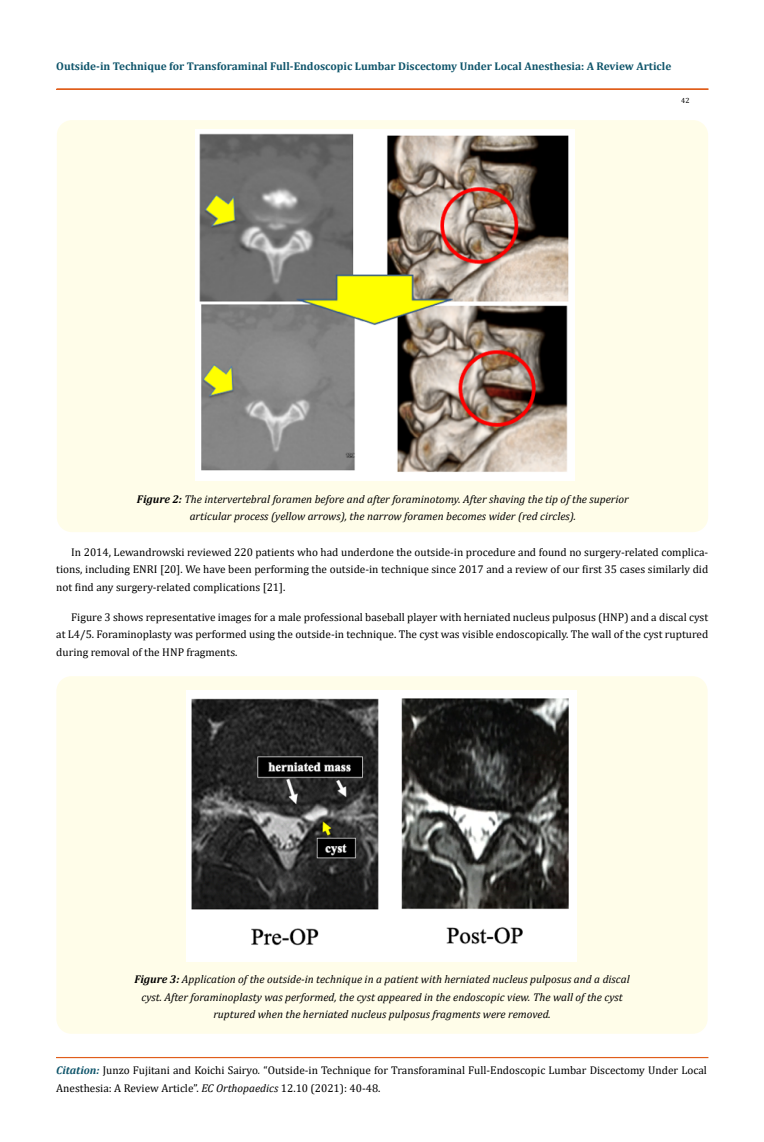
<style>
.page{position:relative;width:764px;height:1142px;background:#fff}
.page>*{position:absolute;margin:0;border:0;box-sizing:border-box;transform-origin:0 0}
.t1{font:11.25px/17.5px "Cambria";color:#000;text-align:justify}
.t2{font:italic 11.25px/17.5px "Cambria";color:#000;text-align:center}
.t3{font:700 11.25px "Cambria";color:#0e546a}
.t4{font:7.5px "Cambria";color:#000}
.s1{font-weight:700}
.s2{font-weight:700;font-style:italic;color:#0e546a}
.s3{font-style:italic}
</style>
<div class="page">
<div style="left:57px;top:89px;width:651px;height:1px;border:1px solid #e05d1a"></div>
<div style="left:56px;top:1057px;width:652px;height:1px;border:1px solid #e05d1a"></div>
<div style="left:57px;top:120px;width:651px;height:412px;background:#fffde9;border-radius:15px"></div>
<img style="left:196px;top:130px;width:379px;height:350px">
<div style="left:56px;top:676px;width:651px;height:357px;background:#fffde9;border-radius:15px"></div>
<img style="left:187px;top:690px;width:389px;height:271px">
<p class="t3" style="left:56px;top:58px;width:616px">Outside-in Technique for Transforaminal Full-Endoscopic Lumbar Discectomy Under Local Anesthesia: A Review Article</p>
<p class="t4" style="left:681px;top:96px;width:10px">42</p>
<p class="t2" style="left:137px;top:489px;width:493px"><span class="s1">Figure 2:</span> The intervertebral foramen before and after foraminotomy. After shaving the tip of the superior articular process (yellow arrows), the narrow foramen becomes wider (red circles).</p>
<p class="t1" style="left:56px;top:543px;width:653px;text-indent:15px">In 2014, Lewandrowski reviewed 220 patients who had underdone the outside-in procedure and found no surgery-related complica&shy;tions, including ENRI [20]. We have been performing the outside-in technique since 2017 and a review of our first 35 cases similarly did not find any surgery-related complications [21].</p>
<p class="t1" style="left:56px;top:608px;width:653px;text-indent:15px">Figure 3 shows representative images for a male professional baseball player with herniated nucleus pulposus (HNP) and a discal cyst at L4/5. Foraminoplasty was performed using the outside-in technique. The cyst was visible endoscopically. The wall of the cyst ruptured during removal of the HNP fragments.</p>
<p class="t2" style="left:134px;top:969px;width:497px"><span class="s1">Figure 3:</span> Application of the outside-in technique in a patient with herniated nucleus pulposus and a discal cyst. After foraminoplasty was performed, the cyst appeared in the endoscopic view. The wall of the cyst ruptured when the herniated nucleus pulposus fragments were removed.</p>
<p class="t1" style="left:56px;top:1061px;width:652px"><span class="s2">Citation:</span> Junzo Fujitani and Koichi Sairyo<span class="s3">.</span> “Outside-in Technique for Transforaminal Full-Endoscopic Lumbar Discectomy Under Local<br>Anesthesia: A Review Article”. <span class="s3">EC Orthopaedics</span> 12.10 (2021): 40-48.</p>
</div>
